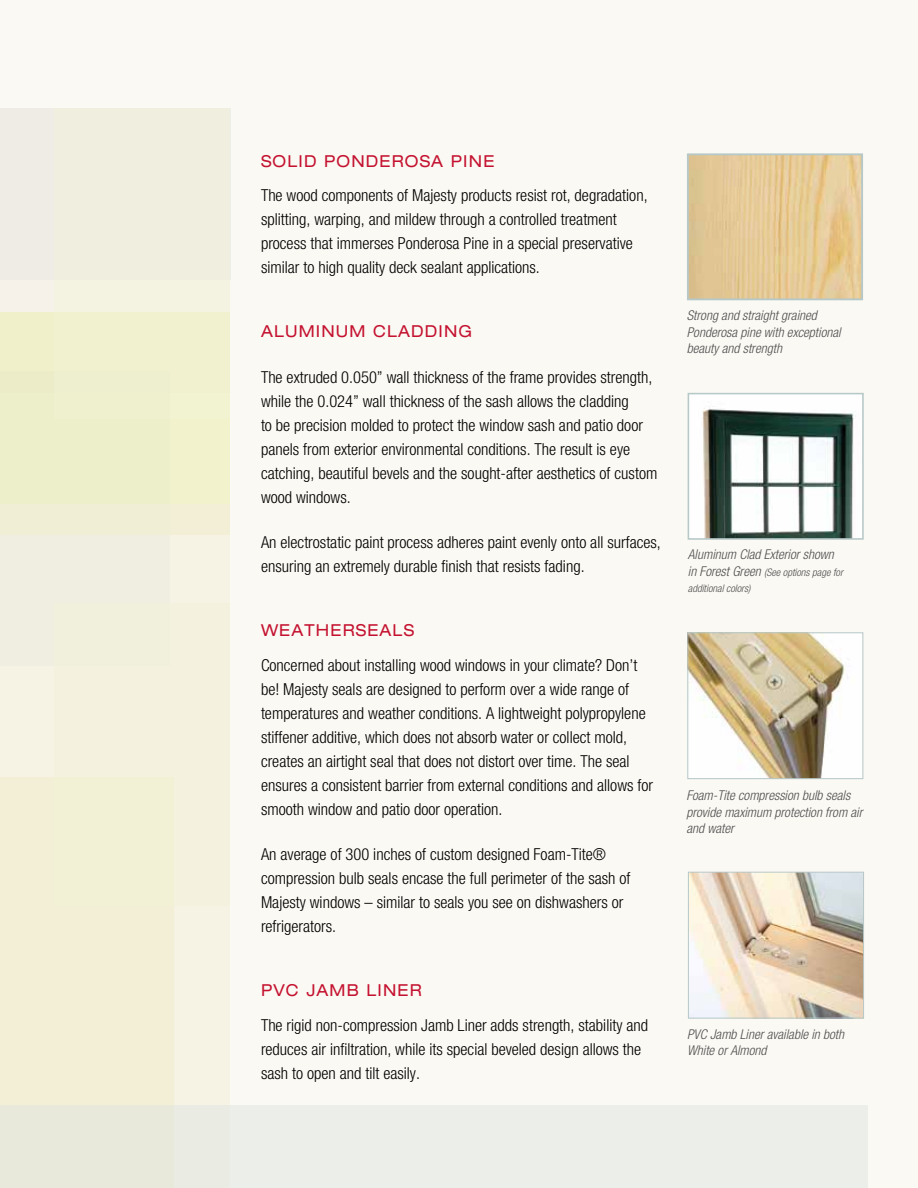
<style>
.page{position:relative;width:918px;height:1188px;background:#faf7ef}
.page>*{position:absolute;margin:0;border:0;box-sizing:border-box;transform-origin:0 0}
.t1{font:300 condensed 16.5px/24px "Helvetica Neue LT Std";color:#000}
.t2{font:expanded 16.5px "Helvetica Neue LT Std";letter-spacing:.075em;color:#c41230;scale:.95 1}
.t3{font:italic 300 condensed 13.5px/16.5px "Helvetica Neue LT Std";color:#4f4f51}
.t4{font:italic 300 condensed 10.5px/16.5px "Helvetica Neue LT Std";color:#4f4f51}
.s1{font-size:13.5px}
</style>
<div class="page">
<div style="left:0;top:108px;width:230px;height:284px;background:#eeece5"></div>
<div style="left:0;top:312px;width:230px;height:223px;background:#edeeca"></div>
<div style="left:0;top:504px;width:230px;height:684px;background:linear-gradient(to right,#f1eed7,#f5f1e0)"></div>
<div style="left:54px;top:108px;width:176px;height:311px;background:linear-gradient(to right,#f0f0da,#f1f0da)"></div>
<div style="left:0;top:1106px;width:868px;height:82px;background:linear-gradient(to right,#e9eade,#edf0ed)"></div>
<div style="left:54px;top:603px;width:176px;height:302px;background:#f4f2df"></div>
<hr style="left:0;top:0;width:1px;height:1188px;background:#e9dfbc">
<img style="left:690px;top:156px;width:170px;height:141px">
<div style="left:687px;top:153px;width:176px;height:147px;border:2px solid #b7c8c8"></div>
<img style="left:691px;top:396px;width:170px;height:141px">
<div style="left:688px;top:393px;width:176px;height:147px;border:2px solid #b7c8c8"></div>
<img style="left:689px;top:634px;width:172px;height:143px">
<div style="left:687px;top:632px;width:176px;height:147px;border:1px solid #b7c8c8"></div>
<img style="left:690px;top:874px;width:172px;height:143px">
<div style="left:688px;top:872px;width:176px;height:147px;border:1px solid #b7c8c8"></div>
<p class="t2" style="left:261px;top:151px;width:247px">SOLID PONDEROSA PINE</p>
<p class="t1" style="left:261px;top:183px;width:388px">The wood components of Majesty products resist rot, degradation, splitting, warping, and mildew through a controlled treatment process that immerses Ponderosa Pine in a special preservative similar to high quality deck sealant applications.</p>
<p class="t2" style="left:261px;top:321px;width:224px">ALUMINUM CLADDING</p>
<p class="t1" style="left:261px;top:365px;width:398px">The extruded 0.050” wall thickness of the frame provides strength, while the 0.024” wall thickness of the sash allows the cladding<br>to be precision molded to protect the window sash and patio door panels from exterior environmental conditions. The result is eye catching, beautiful bevels and the sought-after aesthetics of custom wood windows.</p>
<p class="t1" style="left:261px;top:530px;width:401px">An electrostatic paint process adheres paint evenly onto all surfaces, ensuring an extremely durable finish that resists fading.</p>
<p class="t2" style="left:261px;top:620px;width:163px">WEATHERSEALS</p>
<p class="t1" style="left:261px;top:653px;width:394px">Concerned about installing wood windows in your climate? Don’t be! Majesty seals are designed to perform over a wide range of temperatures and weather conditions. A lightweight polypropylene stiffener additive, which does not absorb water or collect mold, creates an airtight seal that does not distort over time. The seal ensures a consistent barrier from external conditions and allows for smooth window and patio door operation.</p>
<p class="t1" style="left:261px;top:842px;width:371px">An average of 300 inches of custom designed Foam-Tite® compression bulb seals encase the full perimeter of the sash of Majesty windows – similar to seals you see on dishwashers or refrigerators.</p>
<p class="t2" style="left:261px;top:980px;width:171px">PVC JAMB LINER</p>
<p class="t1" style="left:261px;top:1013px;width:389px">The rigid non-compression Jamb Liner adds strength, stability and reduces air infiltration, while its special beveled design allows the sash to open and tilt easily.</p>
<p class="t3" style="left:687px;top:308px;width:155px">Strong and straight grained<br>Ponderosa pine with exceptional beauty and strength</p>
<p class="t3" style="left:688px;top:547px;width:147px">Aluminum Clad Exterior shown</p>
<p class="t4" style="left:688px;top:564px;width:157px"><span class="s1">in Forest Green</span> (See options page for additional colors)</p>
<p class="t3" style="left:686px;top:788px;width:178px">Foam-Tite compression bulb seals provide maximum protection from air and water</p>
<p class="t3" style="left:687px;top:1026px;width:159px">PVC Jamb Liner available in both<br>White or Almond</p>
</div>
